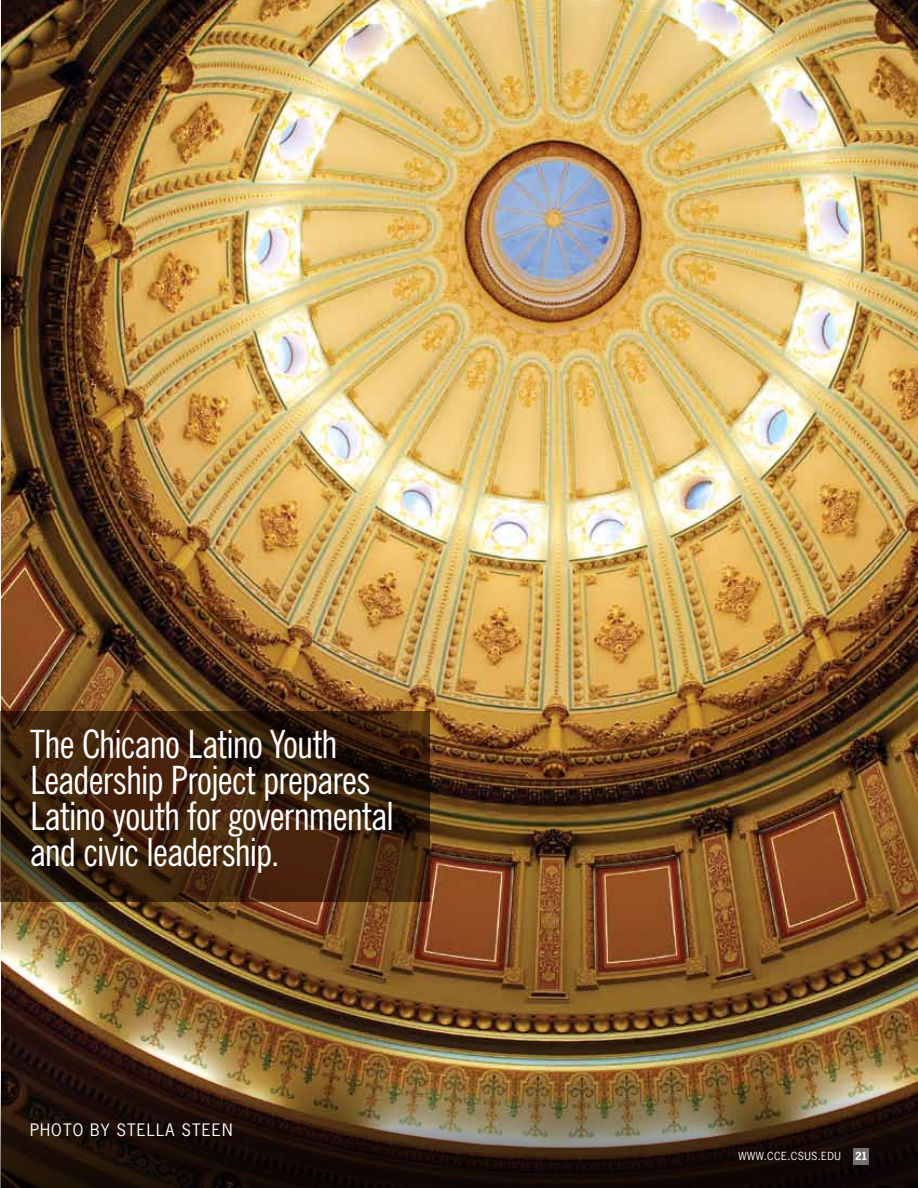
<style>
.page{position:relative;width:918px;height:1188px;background:#fff}
.page>*{position:absolute;margin:0;border:0;box-sizing:border-box;transform-origin:0 0}
.t1{font:condensed 39px/36px "News Gothic BT";letter-spacing:-.02em;color:#fff}
.t2{font:16.2px "News Gothic";letter-spacing:.07em;color:#fff}
.t3{font:10.5px "News Gothic";color:#fff}
.t4{font:700 10.5px "News Gothic";color:#fff}
</style>
<div class="page">
<hr style="left:0;top:0;width:1px;height:402px;background:#f7f5eb">
<img style="left:1px;top:0;width:917px;height:561px">
<img style="left:0;top:561px;width:918px;height:627px">
<svg style="left:0;top:711px;width:429px;height:191px;background:#3c220d"></svg>
<div style="left:853px;top:1148px;width:16px;height:16px;background:#746f6f"></div>
<p class="t1" style="left:30px;top:726px;width:365px">The Chicano Latino Youth<br>Leadership Project prepares<br>Latino youth for governmental and civic leadership.</p>
<p class="t2" style="left:30px;top:1120px;width:173px">PHOTO BY STE LLA STEE</p>
<p class="t2" style="left:222px;top:1120px;width:12px">N</p>
<p class="t3" style="left:739px;top:1150px;width:36px">WWW.CCE</p>
<p class="t3" style="left:787px;top:1150px;width:11px">.CSUS</p>
<p class="t3" style="left:818px;top:1150px;width:23px">.EDU</p>
<p class="t4" style="left:855px;top:1150px;width:14px">21</p>
</div>
